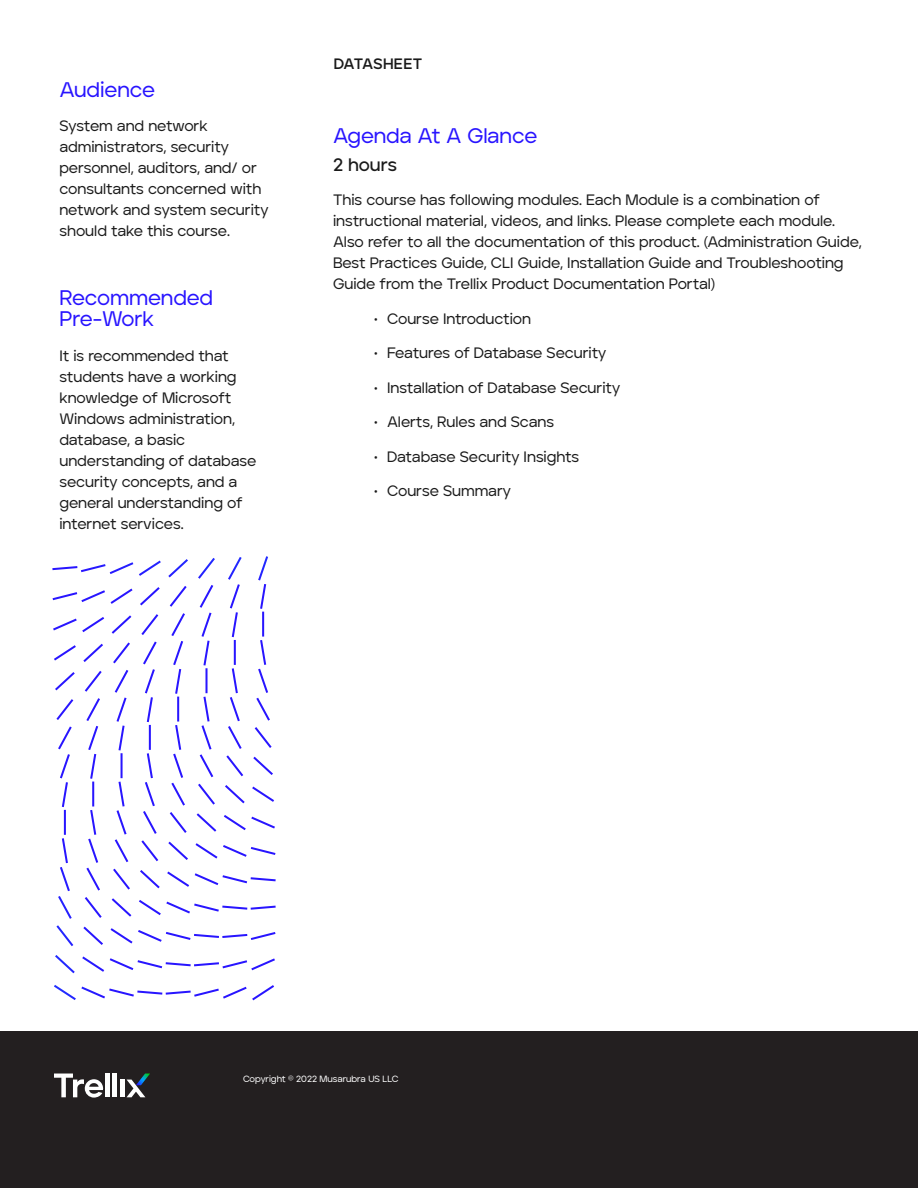
<style>
.page{position:relative;width:918px;height:1188px;background:#fff}
.page>*{position:absolute;margin:0;border:0;box-sizing:border-box;transform-origin:0 0}
.BODY__INTRO_-_Med{font:500 21px/21px "Aventa";letter-spacing:-.01em;color:#2814ff}
.HEADING_3_-_Semi_-_1{font:600 18px "Aventa";color:#1a1a1a}
.BODY__INTRO_-_Med-2{font:500 15px/21px "Aventa";letter-spacing:-.005em;color:#1a1a1a}
.t1{font:700 15px "Aventa";letter-spacing:.02em;color:#1a1a1a}
.t2{font:500 9px "Aventa";color:#fff}
</style>
<div class="page">
<div style="left:0;top:1031px;width:918px;height:157px;background:#231f20"></div>
<svg style="left:54px;top:1074px;width:49px;height:24px"></svg>
<hr style="left:105px;top:1074px;width:4px;height:23px;background:#fff">
<hr style="left:113px;top:1074px;width:4px;height:23px;background:#fff">
<hr style="left:120px;top:1080px;width:4px;height:17px;background:#fff">
<svg style="left:127px;top:1074px;width:23px;height:23px"></svg>
<svg style="left:52px;top:556px;width:216px;height:24px"></svg>
<svg style="left:53px;top:584px;width:222px;height:279px"></svg>
<p class="BODY__INTRO_-_Med" style="left:59px;top:79px;width:97px">Audience</p>
<p class="BODY__INTRO_-_Med-2" style="left:59px;top:115px;width:211px">System and network administrators, security personnel, auditors, and/ or consultants concerned with network and system security should take this course.</p>
<p class="BODY__INTRO_-_Med" style="left:59px;top:287px;width:155px">Recommended<br>Pre-Work</p>
<p class="BODY__INTRO_-_Med-2" style="left:59px;top:345px;width:198px">It is recommended that students have a working knowledge of Microsoft<br>Windows administration, database, a basic understanding of database security concepts, and a general understanding of internet services.</p>
<p class="t1" style="left:334px;top:54px;width:90px">DATASHEET</p>
<p class="BODY__INTRO_-_Med" style="left:333px;top:125px;width:206px">Agenda At A Glance</p>
<p class="HEADING_3_-_Semi_-_1" style="left:333px;top:154px;width:66px">2 hours</p>
<p class="BODY__INTRO_-_Med-2" style="left:333px;top:190px;width:530px">This course has following modules. Each Module is a combination of instructional material, videos, and links. Please complete each module.<br>Also refer to all the documentation of this product. (Administration Guide, Best Practices Guide, CLI Guide, Installation Guide and Troubleshooting Guide from the Trellix Product Documentation Portal)</p>
<p class="BODY__INTRO_-_Med-2" style="left:374px;top:308px;width:159px">• Course Introduction</p>
<p class="BODY__INTRO_-_Med-2" style="left:374px;top:343px;width:234px">• Features of Database Security</p>
<p class="BODY__INTRO_-_Med-2" style="left:374px;top:377px;width:248px">• Installation of Database Security</p>
<p class="BODY__INTRO_-_Med-2" style="left:374px;top:412px;width:182px">• Alerts, Rules and Scans</p>
<p class="BODY__INTRO_-_Med-2" style="left:374px;top:446px;width:207px">• Database Security Insights</p>
<p class="BODY__INTRO_-_Med-2" style="left:374px;top:481px;width:139px">• Course Summary</p>
<p class="t2" style="left:243px;top:1073px;width:157px">Copyright © 2022 Musarubra US LLC</p>
</div>
